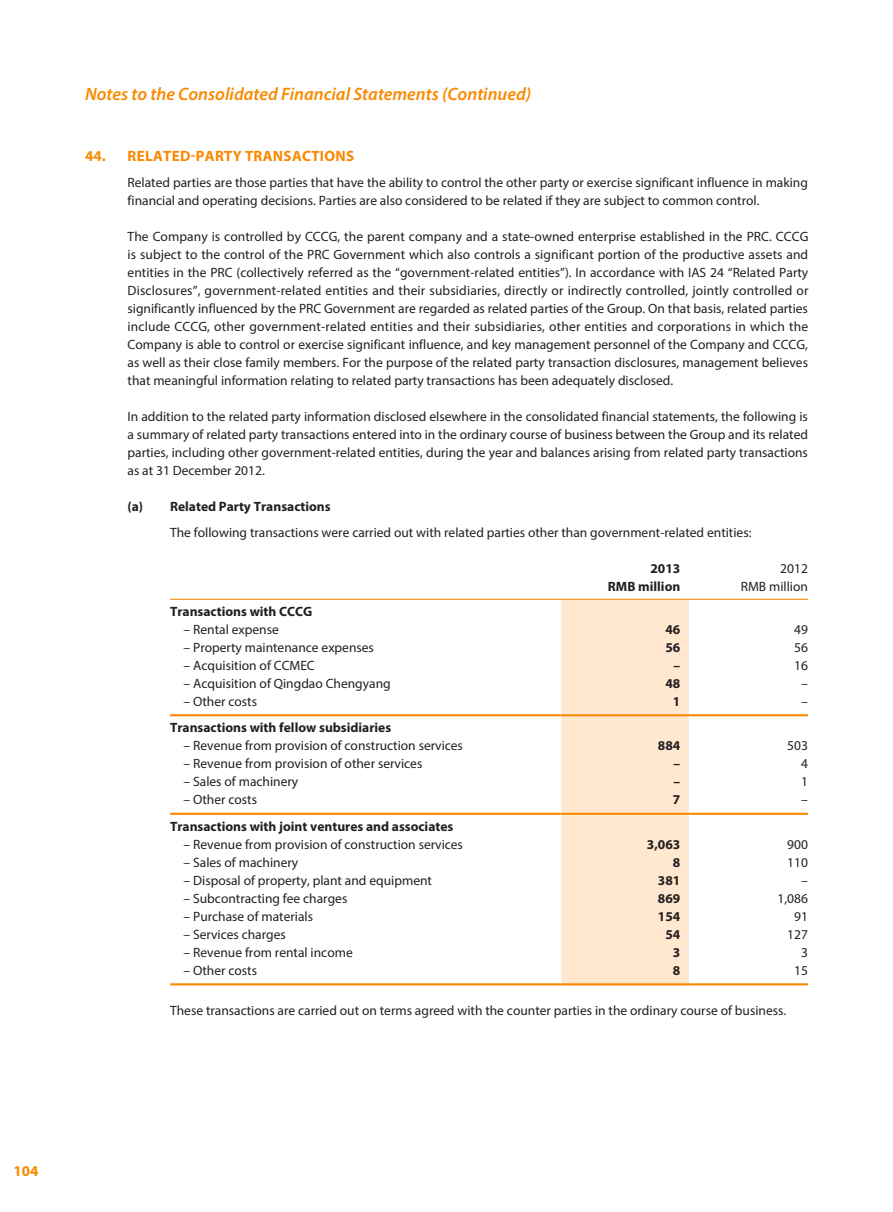
<style>
.page{position:relative;width:893px;height:1212px;background:#fff}
.page>*{position:absolute;margin:0;border:0;box-sizing:border-box;transform-origin:0 0}
.t1{font:italic 600 18px "Myriad Pro";color:#fa8900}
.t2{font:700 15px "Myriad Pro";letter-spacing:.02em;color:#fa8900}
.t3{font:13.5px/18px "Myriad Pro";color:#231f20;text-align:justify}
.t4{font:700 13.5px "Myriad Pro";color:#231f20}
</style>
<div class="page">
<div style="left:561px;top:600px;width:128px;height:383px;background:#ffe7d0"></div>
<hr style="left:170px;top:599px;width:391px;height:1px;background:#fa8900">
<hr style="left:561px;top:599px;width:128px;height:1px;background:#fa8900">
<hr style="left:689px;top:599px;width:119px;height:1px;background:#fa8900">
<hr style="left:170px;top:714px;width:391px;height:2px;background:#fa8900">
<hr style="left:561px;top:714px;width:128px;height:2px;background:#fa8900">
<hr style="left:689px;top:714px;width:119px;height:2px;background:#fa8900">
<hr style="left:170px;top:813px;width:391px;height:2px;background:#fa8900">
<hr style="left:561px;top:813px;width:128px;height:2px;background:#fa8900">
<hr style="left:689px;top:813px;width:119px;height:2px;background:#fa8900">
<hr style="left:170px;top:983px;width:391px;height:2px;background:#fa8900">
<hr style="left:561px;top:983px;width:128px;height:2px;background:#fa8900">
<hr style="left:689px;top:983px;width:119px;height:2px;background:#fa8900">
<h1 class="t1" style="left:85px;top:83px;width:448px">Notes to the Consolidated Financial Statements (Continued)</h1>
<p class="t2" style="left:85px;top:147px;width:271px">44. Related-party Transactions</p>
<p class="t3" style="left:128px;top:173px;width:682px">Related parties are those parties that have the ability to control the other party or exercise significant influence in making financial and operating decisions. Parties are also considered to be related if they are subject to common control.</p>
<p class="t3" style="left:128px;top:227px;width:682px">The Company is controlled by CCCG, the parent company and a state-owned enterprise established in the PRC. CCCG is subject to the control of the PRC Government which also controls a significant portion of the productive assets and entities in the PRC (collectively referred as the “government-related entities”). In accordance with IAS 24 “Related Party Disclosures”, government-related entities and their subsidiaries, directly or indirectly controlled, jointly controlled or significantly influenced by the PRC Government are regarded as related parties of the Group. On that basis, related parties include CCCG, other government-related entities and their subsidiaries, other entities and corporations in which the Company is able to control or exercise significant influence, and key management personnel of the Company and CCCG, as well as their close family members. For the purpose of the related party transaction disclosures, management believes that meaningful information relating to related party transactions has been adequately disclosed.</p>
<p class="t3" style="left:128px;top:407px;width:682px">In addition to the related party information disclosed elsewhere in the consolidated financial statements, the following is a summary of related party transactions entered into in the ordinary course of business between the Group and its related parties, including other government-related entities, during the year and balances arising from related party transactions as at 31 December 2012.</p>
<p class="t4" style="left:128px;top:497px;width:34px">(a) R</p>
<p class="t4" style="left:178px;top:497px;width:154px">elated Party Transactions</p>
<p class="t3" style="left:170px;top:523px;width:583px">The following transactions were carried out with related parties other than government-related entities:</p>
<p class="t4" style="left:650px;top:560px;width:31px">2013</p>
<p class="t3" style="left:780px;top:559px;width:29px">2012</p>
<p class="t4" style="left:608px;top:578px;width:10px">RMB</p>
<p class="t4" style="left:638px;top:578px;width:44px">million</p>
<p class="t3" style="left:741px;top:577px;width:69px">RMB million</p>
<p class="t4" style="left:170px;top:602px;width:144px">Transactions with CCCG</p>
<p class="t3" style="left:184px;top:620px;width:97px">– Rental expense</p>
<p class="t4" style="left:665px;top:620px;width:16px">46</p>
<p class="t3" style="left:794px;top:620px;width:15px">49</p>
<p class="t3" style="left:184px;top:638px;width:192px">– Property maintenance expenses</p>
<p class="t4" style="left:665px;top:638px;width:16px">56</p>
<p class="t3" style="left:794px;top:638px;width:15px">56</p>
<p class="t3" style="left:184px;top:656px;width:133px">– Acquisition of CCMEC</p>
<p class="t4" style="left:674px;top:656px;width:8px">–</p>
<p class="t3" style="left:794px;top:656px;width:15px">16</p>
<p class="t3" style="left:184px;top:674px;width:209px">– Acquisition of Qingdao Chengyang</p>
<p class="t4" style="left:665px;top:674px;width:16px">48</p>
<p class="t3" style="left:801px;top:674px;width:8px">–</p>
<p class="t3" style="left:184px;top:692px;width:75px">– Other costs</p>
<p class="t4" style="left:673px;top:692px;width:9px">1</p>
<p class="t3" style="left:801px;top:692px;width:8px">–</p>
<p class="t4" style="left:170px;top:719px;width:223px">Transactions with fellow subsidiaries</p>
<p class="t3" style="left:184px;top:736px;width:281px">– Revenue from provision of construction services</p>
<p class="t4" style="left:658px;top:737px;width:24px">884</p>
<p class="t3" style="left:787px;top:736px;width:22px">503</p>
<p class="t3" style="left:184px;top:754px;width:240px">– Revenue from provision of other services</p>
<p class="t4" style="left:674px;top:755px;width:8px">–</p>
<p class="t3" style="left:801px;top:754px;width:8px">4</p>
<p class="t3" style="left:184px;top:772px;width:116px">– Sales of machinery</p>
<p class="t4" style="left:674px;top:773px;width:8px">–</p>
<p class="t3" style="left:801px;top:772px;width:8px">1</p>
<p class="t3" style="left:184px;top:790px;width:75px">– Other costs</p>
<p class="t4" style="left:673px;top:791px;width:9px">7</p>
<p class="t3" style="left:801px;top:790px;width:8px">–</p>
<p class="t4" style="left:170px;top:817px;width:285px">Transactions with joint ventures and associates</p>
<p class="t3" style="left:184px;top:835px;width:281px">– Revenue from provision of construction services</p>
<p class="t4" style="left:647px;top:835px;width:35px">3,063</p>
<p class="t3" style="left:787px;top:835px;width:22px">900</p>
<p class="t3" style="left:184px;top:853px;width:116px">– Sales of machinery</p>
<p class="t4" style="left:673px;top:853px;width:9px">8</p>
<p class="t3" style="left:787px;top:853px;width:22px">110</p>
<p class="t3" style="left:184px;top:871px;width:250px">– Disposal of property, plant and equipment</p>
<p class="t4" style="left:658px;top:871px;width:24px">381</p>
<p class="t3" style="left:801px;top:871px;width:8px">–</p>
<p class="t3" style="left:184px;top:889px;width:165px">– Subcontracting fee charges</p>
<p class="t4" style="left:658px;top:889px;width:24px">869</p>
<p class="t3" style="left:777px;top:889px;width:32px">1,086</p>
<p class="t3" style="left:184px;top:907px;width:131px">– Purchase of materials</p>
<p class="t4" style="left:658px;top:907px;width:24px">154</p>
<p class="t3" style="left:794px;top:907px;width:15px">91</p>
<p class="t3" style="left:184px;top:925px;width:104px">– Services charges</p>
<p class="t4" style="left:665px;top:925px;width:16px">54</p>
<p class="t3" style="left:787px;top:925px;width:22px">127</p>
<p class="t3" style="left:184px;top:943px;width:171px">– Revenue from rental income</p>
<p class="t4" style="left:673px;top:943px;width:9px">3</p>
<p class="t3" style="left:801px;top:943px;width:8px">3</p>
<p class="t3" style="left:184px;top:961px;width:75px">– Other costs</p>
<p class="t4" style="left:673px;top:961px;width:9px">8</p>
<p class="t3" style="left:794px;top:961px;width:15px">15</p>
<p class="t3" style="left:170px;top:1001px;width:618px">These transactions are carried out on terms agreed with the counter parties in the ordinary course of business.</p>
<p class="t2" style="left:13px;top:1160px;width:26px">104</p>
</div>
